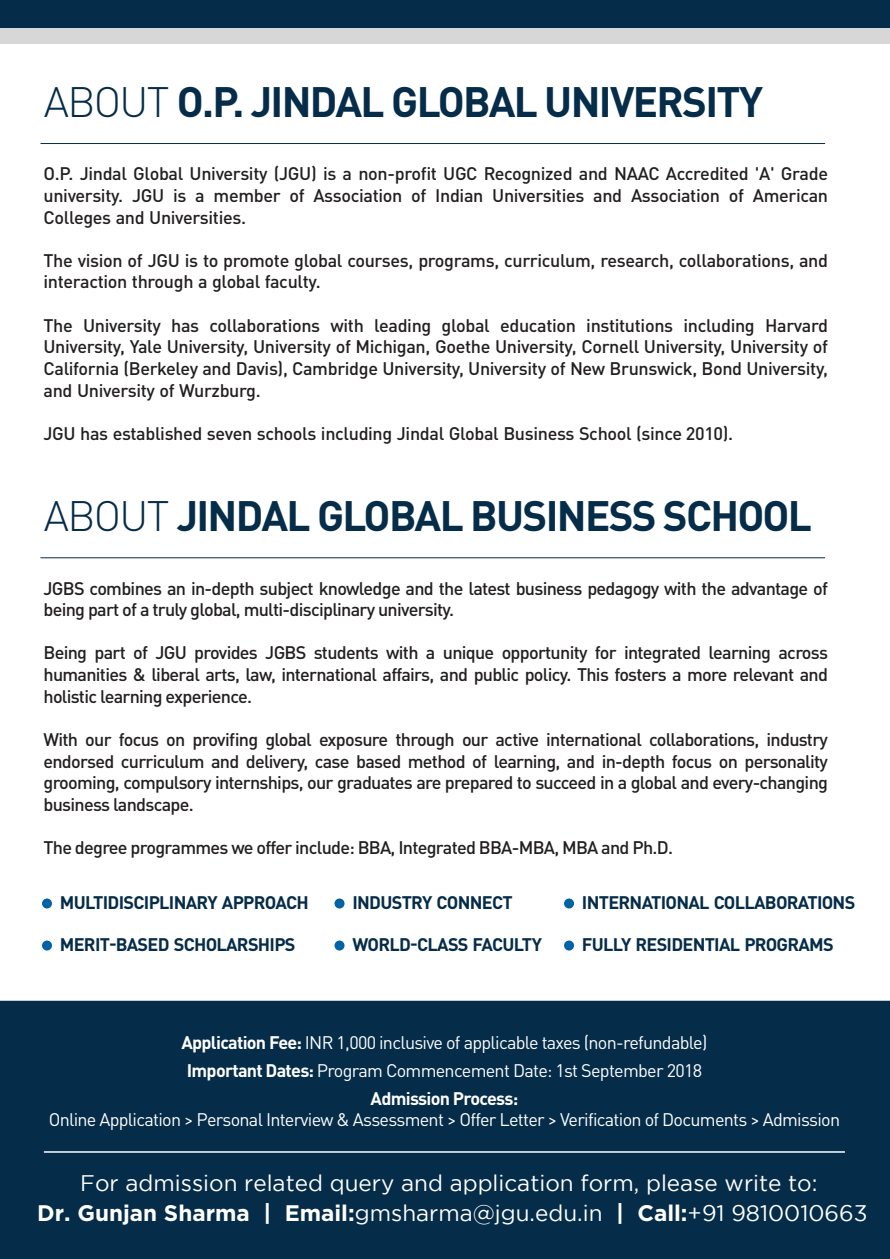
<style>
.page{position:relative;width:890px;height:1259px;background:#fff}
.page>*{position:absolute;margin:0;border:0;box-sizing:border-box;transform-origin:0 0}
.t1{font:700 42px "DIN Pro";letter-spacing:-.04em;color:#052c48}
.t2{font:22.5px/30px "Gotham";color:#fff;text-align:center}
.t3{font:500 18px/21.6px "DIN Pro";letter-spacing:-.04em;color:#231f20;text-align:justify}
.t4{font:18px/27.6px "DIN Pro";letter-spacing:-.04em;color:#fff;text-align:center}
.t5{font:500 18px/21.6px "DIN Pro";letter-spacing:-.02em;color:#231f20}
.t6{font:700 18px "DIN Pro";letter-spacing:-.04em;color:#052c48}
.s1{font-weight:300}
.s2{font-weight:700}
</style>
<div class="page">
<div style="left:0;top:0;width:890px;height:43px;background:#d7d7d7"></div>
<div style="left:0;top:0;width:890px;height:28px;background:#052c48"></div>
<div style="left:0;top:1000px;width:890px;height:258px;background:#052c48"></div>
<hr style="left:41px;top:143px;width:784px;height:1px;background:#052c48">
<hr style="left:41px;top:557px;width:784px;height:1px;background:#052c48">
<div style="left:42px;top:898px;width:10px;height:10px;background:#0063a5;border-radius:50%"></div>
<div style="left:335px;top:898px;width:10px;height:10px;background:#0063a5;border-radius:50%"></div>
<div style="left:564px;top:898px;width:10px;height:10px;background:#0063a5;border-radius:50%"></div>
<div style="left:42px;top:940px;width:10px;height:10px;background:#0063a5;border-radius:50%"></div>
<div style="left:335px;top:940px;width:10px;height:10px;background:#0063a5;border-radius:50%"></div>
<div style="left:564px;top:940px;width:10px;height:10px;background:#0063a5;border-radius:50%"></div>
<hr style="left:44px;top:1151px;width:801px;height:1px;background:#fff">
<h1 class="t1" style="left:44px;top:67px;width:721px"><span class="s1">ABOUT</span> O.P. JINDAL GLOBAL UNIVERSITY</h1>
<p class="t3" style="left:44px;top:161px;width:786px">O.P. Jindal Global University (JGU) is a non-profit UGC Recognized and NAAC Accredited 'A' Grade university. JGU is a member of Association of Indian Universities and Association of American Colleges and Universities.</p>
<p class="t5" style="left:44px;top:247px;width:786px">The vision of JGU is to promote global courses, programs, curriculum, research, collaborations, and interaction through a global faculty.</p>
<p class="t3" style="left:43px;top:312px;width:786px">The University has collaborations with leading global education institutions including Harvard University, Yale University, University of Michigan, Goethe University, Cornell University, University of California (Berkeley and Davis), Cambridge University, University of New Brunswick, Bond University, and University of Wurzburg.</p>
<p class="t5" style="left:44px;top:420px;width:691px">JGU has established seven schools including Jindal Global Business School (since 2010).</p>
<h1 class="t1" style="left:44px;top:481px;width:769px"><span class="s1">ABOUT</span> JINDAL GLOBAL BUSINESS SCHOOL</h1>
<p class="t3" style="left:44px;top:575px;width:786px">JGBS combines an in-depth subject knowledge and the latest business pedagogy with the advantage of being part of a truly global, multi-disciplinary university.</p>
<p class="t3" style="left:44px;top:640px;width:786px">Being part of JGU provides JGBS students with a unique opportunity for integrated learning across humanities &amp; liberal arts, law, international affairs, and public policy. This fosters a more relevant and holistic learning experience.</p>
<p class="t3" style="left:44px;top:726px;width:786px">With our focus on provifing global exposure through our active international collaborations, industry endorsed curriculum and delivery, case based method of learning, and in-depth focus on personality grooming, compulsory internships, our graduates are prepared to succeed in a global and every-changing business landscape.</p>
<p class="t3" style="left:44px;top:834px;width:631px">The degree programmes we offer include: BBA, Integrated BBA-MBA, MBA and Ph.D.</p>
<p class="t6" style="left:60px;top:887px;width:250px">MULTIDISCIPLINARY APPROACH</p>
<p class="t6" style="left:352px;top:887px;width:162px">INDUSTRY CONNECT</p>
<p class="t6" style="left:582px;top:887px;width:275px">INTERNATIONAL COLLABORATIONS</p>
<p class="t6" style="left:60px;top:929px;width:237px">MERIT-BASED SCHOLARSHIPS</p>
<p class="t6" style="left:352px;top:929px;width:191px">WORLD-CLASS FACULTY</p>
<p class="t6" style="left:582px;top:929px;width:253px">FULLY RESIDENTIAL PROGRAMS</p>
<p class="t4" style="left:181px;top:1027px;width:527px"><span class="s2">Application Fee:</span> INR 1,000 inclusive of applicable taxes (non-refundable)<br><span class="s2">Important Dates:</span> Program Commencement Date: 1st September 2018<br><span class="s2">Admission Process:</span></p>
<p class="t4" style="left:49px;top:1103px;width:793px">Online Application &gt; Personal Interview &amp; Assessment &gt; Offer Letter &gt; Verification of Documents &gt; Admission</p>
<p class="t2" style="left:37px;top:1167px;width:832px">For admission related query and application form, please write to:<br><span class="s2">Dr. Gunjan Sharma | Email:</span>gmsharma@jgu.edu.in <span class="s2">| Call:</span>+91 9810010663</p>
</div>
